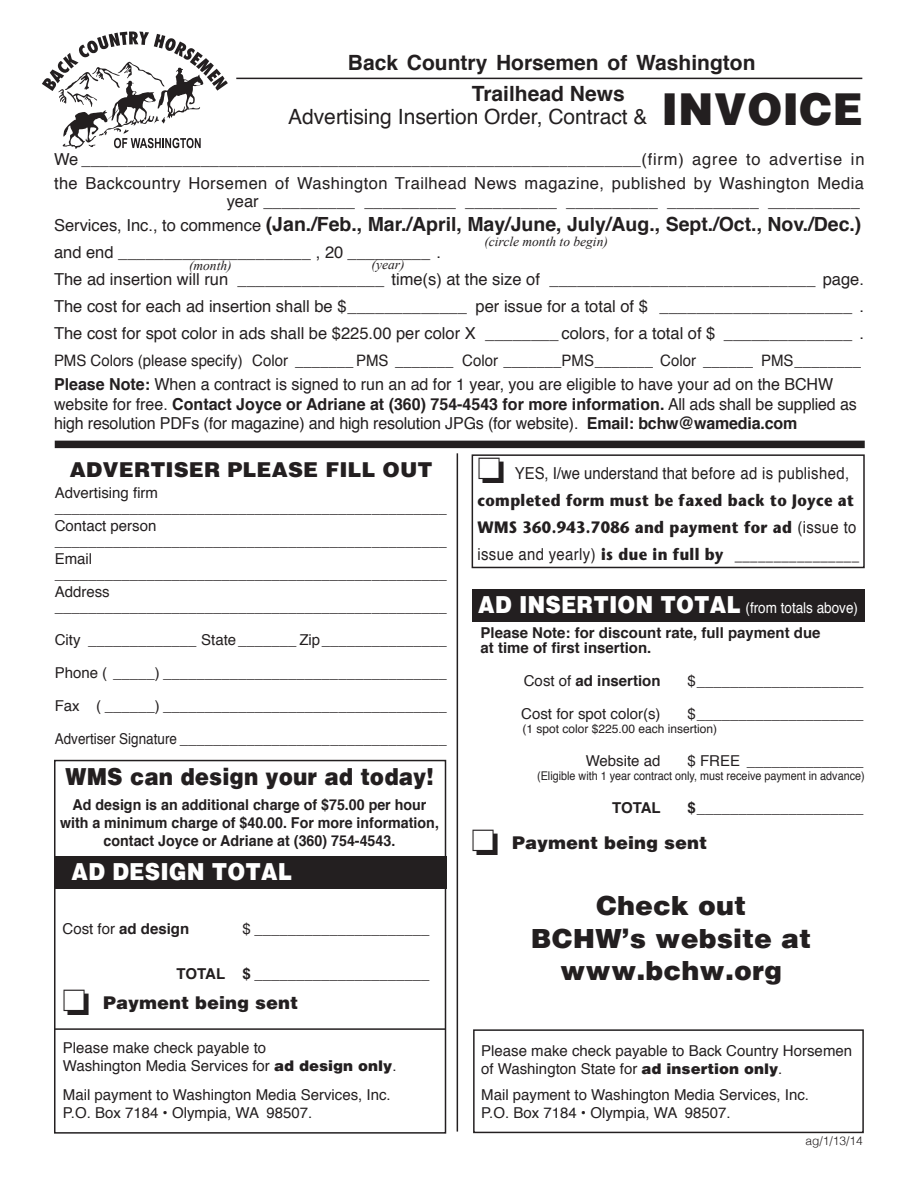
<style>
.page{position:relative;width:918px;height:1188px;background:#fff}
.page>*{position:absolute;margin:0;border:0;box-sizing:border-box;transform-origin:0 0}
.t1{font:900 45px "Helvetica";color:#231f20;scale:.95 1}
.t2{font:900 27px/32.4px "Helvetica";color:#231f20;text-align:center}
.t3{font:900 24px "Helvetica";color:#231f20;scale:.9 1}
.t4{font:900 24px "Helvetica";color:#fff;scale:.9 1}
.t5{font:700 21px "Helvetica";color:#231f20}
.t6{font:21px "Helvetica";color:#231f20}
.t7{font:900 21px "Helvetica";color:#231f20}
.t8{font:700 19.5px "Helvetica";color:#231f20}
.t9{font:900 18px "Helvetica";color:#231f20}
.t10{font:16.5px/19.8px "Helvetica";color:#231f20}
.t11{font:16.5px/24px "Helvetica";letter-spacing:.025em;color:#231f20}
.t12{font:700 16.5px/27px "Stone Sans";letter-spacing:.025em;color:#231f20;scale:.9 1}
.t13{font:15.75px "Helvetica";color:#231f20;scale:.95 1}
.t14{font:15px "Helvetica";color:#231f20}
.t15{font:700 15px "Helvetica";color:#231f20}
.t16{font:700 15px/18px "Helvetica";color:#231f20;text-align:center;scale:.95 1}
.t17{font:15px "Helvetica";color:#231f20;scale:.9 1}
.t18{font:15px "Helvetica";color:#fff;scale:.9 1}
.t19{font:italic 13.5px "Times New Roman";color:#231f20}
.t20{font:12px "Helvetica";color:#231f20;scale:.9 1}
.t21{font:12px "Helvetica";color:#231f20}
.t22{font:300 12px "Helvetica";color:#231f20}
.s1{font-weight:400;font-size:16.5px}
.s2{font-weight:700}
.s3{font-weight:400}
.s4{font-weight:900}
.s5{font-family:"Helvetica";font-weight:400}
.s6{font-weight:900;font-size:24px}
</style>
<div class="page">
<hr style="left:236px;top:78px;width:626px;height:1px;background:#231f20">
<svg style="left:42px;top:32px;width:186px;height:117px"></svg>
<div style="left:55px;top:856px;width:392px;height:32px;background:#231f20"></div>
<div style="left:472px;top:589px;width:393px;height:32px;background:#231f20"></div>
<div style="left:472px;top:454px;width:393px;height:114px;border:2px solid #231f20"></div>
<div style="left:54px;top:760px;width:392px;height:374px;border:2px solid #231f20"></div>
<div style="left:55px;top:441px;width:810px;height:7px;background:#231f20"></div>
<div style="left:473px;top:1029px;width:391px;height:104px;border:2px solid #231f20"></div>
<hr style="left:457px;top:453px;width:1px;height:679px;background:#231f20">
<hr style="left:54px;top:1028px;width:392px;height:2px;background:#231f20">
<p class="t5" style="left:348px;top:45px;width:409px">Back Country Horsemen of Washington</p>
<p class="t5" style="left:472px;top:77px;width:154px">Trailhead News</p>
<p class="t6" style="left:288px;top:100px;width:361px">Advertising Insertion Order, Contract &amp;</p>
<p class="t1" style="left:662px;top:82px;width:214px">INVOICE</p>
<p class="t11" style="left:54px;top:148px;width:812px">We _____________________________________________________________(firm) agree to advertise in the Backcountry Horsemen of Washington Trailhead News magazine, published by Washington Media</p>
<p class="t8" style="left:54px;top:208px;width:809px"><span class="s1">Services, Inc., to commence</span> (Jan./Feb., Mar./April, May/June, July/Aug., Sept./Oct., Nov./Dec.)</p>
<p class="t10" style="left:54px;top:243px;width:389px">and end _____________________ , 20 _________ .</p>
<p class="t10" style="left:54px;top:270px;width:811px">The ad insertion will run ________________ time(s) at the size of _____________________________ page.</p>
<p class="t10" style="left:54px;top:297px;width:812px">The cost for each ad insertion shall be $_____________ per issue for a total of $ _____________________ .</p>
<p class="t10" style="left:54px;top:324px;width:812px">The cost for spot color in ads shall be $225.00 per color X ________ colors, for a total of $ ______________ .</p>
<p class="t13" style="left:54px;top:348px;width:851px">PMS Colors (please specify) Color _______ PMS _______ Color _______PMS_______ Color ______ PMS________</p>
<p class="t10" style="left:54px;top:375px;width:804px"><span class="s2">Please Note:</span> When a contract is signed to run an ad for 1 year, you are eligible to have your ad on the BCHW website for free. <span class="s2">Contact Joyce or Adriane at (360) 754-4543 for more information.</span> All ads shall be supplied as high resolution PDFs (for magazine) and high resolution JPGs (for website). <span class="s2">Email: bchw@wamedia.com</span></p>
<p class="t10" style="left:227px;top:192px;width:635px">year __________ __________ __________ __________ __________ __________</p>
<p class="t19" style="left:484px;top:232px;width:125px">(circle month to begin)</p>
<p class="t19" style="left:372px;top:255px;width:34px">(year)</p>
<p class="t19" style="left:189px;top:256px;width:44px">(month)</p>
<p class="t7" style="left:70px;top:457px;width:364px">ADVERTISER PLEASE FILL OUT</p>
<p class="t14" style="left:55px;top:482px;width:105px">Advertising firm</p>
<p class="t14" style="left:55px;top:497px;width:393px">_______________________________________________</p>
<p class="t14" style="left:55px;top:515px;width:103px">Contact person</p>
<p class="t14" style="left:55px;top:530px;width:393px">_______________________________________________</p>
<p class="t14" style="left:55px;top:548px;width:39px">Email</p>
<p class="t14" style="left:55px;top:563px;width:393px">_______________________________________________</p>
<p class="t14" style="left:55px;top:581px;width:57px">Address</p>
<p class="t14" style="left:55px;top:596px;width:393px">_______________________________________________</p>
<p class="t14" style="left:55px;top:629px;width:394px">City _____________ State_______ Zip_______________</p>
<p class="t14" style="left:55px;top:662px;width:394px">Phone ( _____) __________________________________</p>
<p class="t14" style="left:55px;top:695px;width:394px">Fax ( ______) __________________________________</p>
<p class="t17" style="left:55px;top:728px;width:437px">Advertiser Signature ________________________________</p>
<p class="t3" style="left:65px;top:762px;width:411px">WMS can design your ad today!</p>
<p class="t16" style="left:60px;top:796px;width:400px">Ad design is an additional charge of $75.00 per hour with a minimum charge of $40.00. For more information, contact Joyce or Adriane at (360) 754-4543.</p>
<p class="t4" style="left:72px;top:857px;width:247px">AD DESIGN TOTAL</p>
<p class="t15" style="left:63px;top:917px;width:128px"><span class="s3">Cost for</span> ad design</p>
<p class="t14" style="left:243px;top:918px;width:189px">$ _____________________</p>
<p class="t15" style="left:177px;top:962px;width:255px">TOTAL $ _____________________</p>
<p class="t9" style="left:63px;top:992px;width:237px">□ Payment being sent</p>
<p class="t14" style="left:63px;top:1036px;width:205px">Please make check payable to</p>
<p class="t14" style="left:63px;top:1054px;width:335px">Washington Media Services for <span class="s4">ad design only</span>.</p>
<p class="t14" style="left:63px;top:1083px;width:329px">Mail payment to Washington Media Services, Inc.</p>
<p class="t14" style="left:63px;top:1101px;width:251px">P.O. Box 7184 • Olympia, WA 98507.</p>
<p class="t12" style="left:477px;top:459px;width:426px">□ <span class="s5">YES, I/we understand that before ad is published, </span>completed form must be faxed back to Joyce at WMS 360.943.7086 and payment for ad <span class="s5">(issue to issue and yearly)</span> is due in full by ________________</p>
<p class="t18" style="left:478px;top:597px;width:424px"><span class="s6">AD INSERTION TOTAL</span> (from totals above)</p>
<p class="t15" style="left:481px;top:620px;width:342px">Please Note: for discount rate, full payment due</p>
<p class="t15" style="left:481px;top:635px;width:172px">at time of first insertion.</p>
<p class="t15" style="left:524px;top:668px;width:138px"><span class="s3">Cost of</span> ad insertion</p>
<p class="t14" style="left:688px;top:669px;width:178px">$____________________</p>
<p class="t14" style="left:521px;top:702px;width:141px">Cost for spot color(s)</p>
<p class="t14" style="left:688px;top:702px;width:178px">$____________________</p>
<p class="t21" style="left:523px;top:720px;width:196px">(1 spot color $225.00 each insertion)</p>
<p class="t14" style="left:586px;top:749px;width:76px">Website ad</p>
<p class="t14" style="left:688px;top:749px;width:178px">$ FREE ______________</p>
<p class="t20" style="left:537px;top:767px;width:365px">(Eligible with 1 year contract only, must receive payment in advance)</p>
<p class="t15" style="left:612px;top:796px;width:50px">TOTAL</p>
<p class="t15" style="left:688px;top:796px;width:178px">$____________________</p>
<p class="t9" style="left:472px;top:832px;width:237px">□ Payment being sent</p>
<p class="t2" style="left:596px;top:890px;width:152px">Check out</p>
<p class="t2" style="left:531px;top:922px;width:282px">BCHW’s website at www.bchw.org</p>
<p class="t14" style="left:481px;top:1040px;width:372px">Please make check payable to Back Country Horsemen</p>
<p class="t14" style="left:481px;top:1058px;width:303px">of Washington State for <span class="s4">ad insertion only</span>.</p>
<p class="t14" style="left:481px;top:1083px;width:329px">Mail payment to Washington Media Services, Inc.</p>
<p class="t14" style="left:481px;top:1101px;width:251px">P.O. Box 7184 • Olympia, WA 98507.</p>
<p class="t22" style="left:806px;top:1131px;width:59px">ag/1/13/14</p>
</div>
